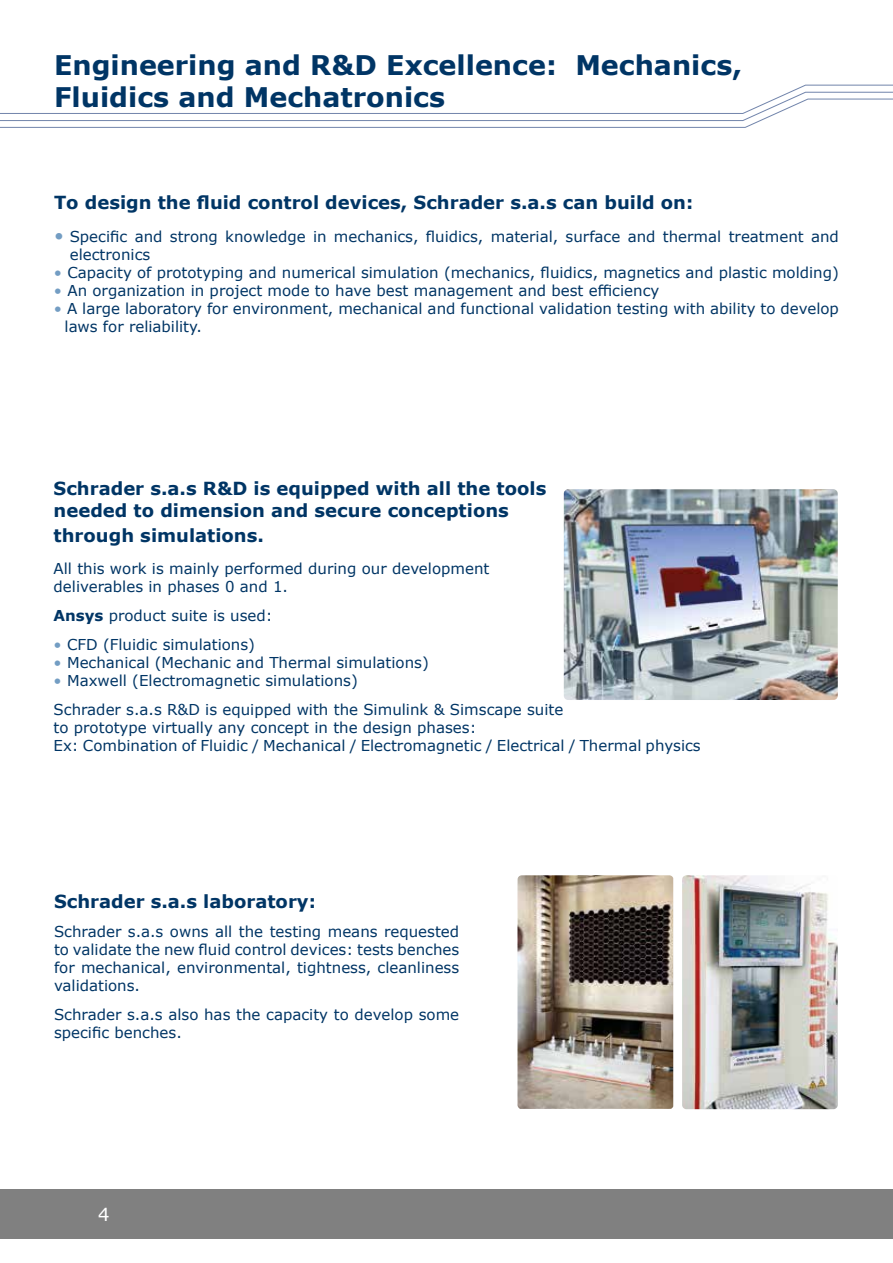
<style>
.page{position:relative;width:893px;height:1263px;background:#fff}
.page>*{position:absolute;margin:0;border:0;box-sizing:border-box;transform-origin:0 0}
.t1{font:700 27px/32.4px "Verdana";color:#003565}
.t2{font:700 18px/21.6px "Verdana";color:#003565}
.t3{font:18px "Verdana";color:#fff}
.t4{font:15px/18px "Verdana";color:#003565}
.s1{font-size:18px;color:#739dc3}
.s2{color:#739dc3}
.s3{font-weight:700}
</style>
<div class="page">
<svg style="left:0;top:85px;width:893px;height:43px"></svg>
<div style="left:0;top:1189px;width:893px;height:49px;background:#808080"></div>
<img style="left:682px;top:875px;width:156px;height:234px">
<img style="left:517px;top:875px;width:156px;height:234px">
<img style="left:564px;top:489px;width:274px;height:211px">
<h1 class="t1" style="left:54px;top:48px;width:690px">Engineering and R&amp;D Excellence: Mechanics,<br>Fluidics and Mechatronics</h1>
<p class="t2" style="left:54px;top:192px;width:641px">To design the fluid control devices, Schrader s.a.s can build on:</p>
<p class="t4" style="left:70px;top:227px;width:771px;text-indent:-16px"><span class="s1">•</span> Specific and strong knowledge in mechanics, fluidics, material, surface and thermal treatment and electronics</p>
<p class="t4" style="left:54px;top:263px;width:786px"><span class="s2">•</span> Capacity of prototyping and numerical simulation (mechanics, fluidics, magnetics and plastic molding)</p>
<p class="t4" style="left:54px;top:281px;width:607px"><span class="s2">•</span> An organization in project mode to have best management and best efficiency</p>
<p class="t4" style="left:65px;top:299px;width:776px;text-indent:-11px"><span class="s2">•</span> A large laboratory for environment, mechanical and functional validation testing with ability to develop laws for reliability.</p>
<p class="t2" style="left:54px;top:477px;width:494px">Schrader s.a.s R&amp;D is equipped with all the tools needed to dimension and secure conceptions</p>
<p class="t2" style="left:54px;top:524px;width:212px">through simulations.</p>
<p class="t4" style="left:54px;top:560px;width:437px">All this work is mainly performed during our development deliverables in phases 0 and 1.</p>
<p class="t4" style="left:54px;top:607px;width:221px"><span class="s3">Ansys</span> product suite is used:</p>
<p class="t4" style="left:54px;top:635px;width:203px"><span class="s2">•</span> CFD (Fluidic simulations)</p>
<p class="t4" style="left:54px;top:653px;width:377px"><span class="s2">•</span> Mechanical (Mechanic and Thermal simulations)</p>
<p class="t4" style="left:54px;top:666px;width:511px;line-height:28.8px"><span class="s2">•</span> Maxwell (Electromagnetic simulations)<br>Schrader s.a.s R&amp;D is equipped with the Simulink &amp; Simscape suite</p>
<p class="t4" style="left:54px;top:718px;width:649px">to prototype virtually any concept in the design phases:<br>Ex: Combination of Fluidic / Mechanical / Electromagnetic / Electrical / Thermal physics</p>
<p class="t2" style="left:54px;top:890px;width:263px">Schrader s.a.s laboratory:</p>
<p class="t4" style="left:54px;top:922px;width:407px;text-align:justify">Schrader s.a.s owns all the testing means requested to validate the new fluid control devices: tests benches for mechanical, environmental, tightness, cleanliness validations.</p>
<p class="t4" style="left:54px;top:1005px;width:407px">Schrader s.a.s also has the capacity to develop some specific benches.</p>
<p class="t3" style="left:98px;top:1202px;width:13px">4</p>
</div>
